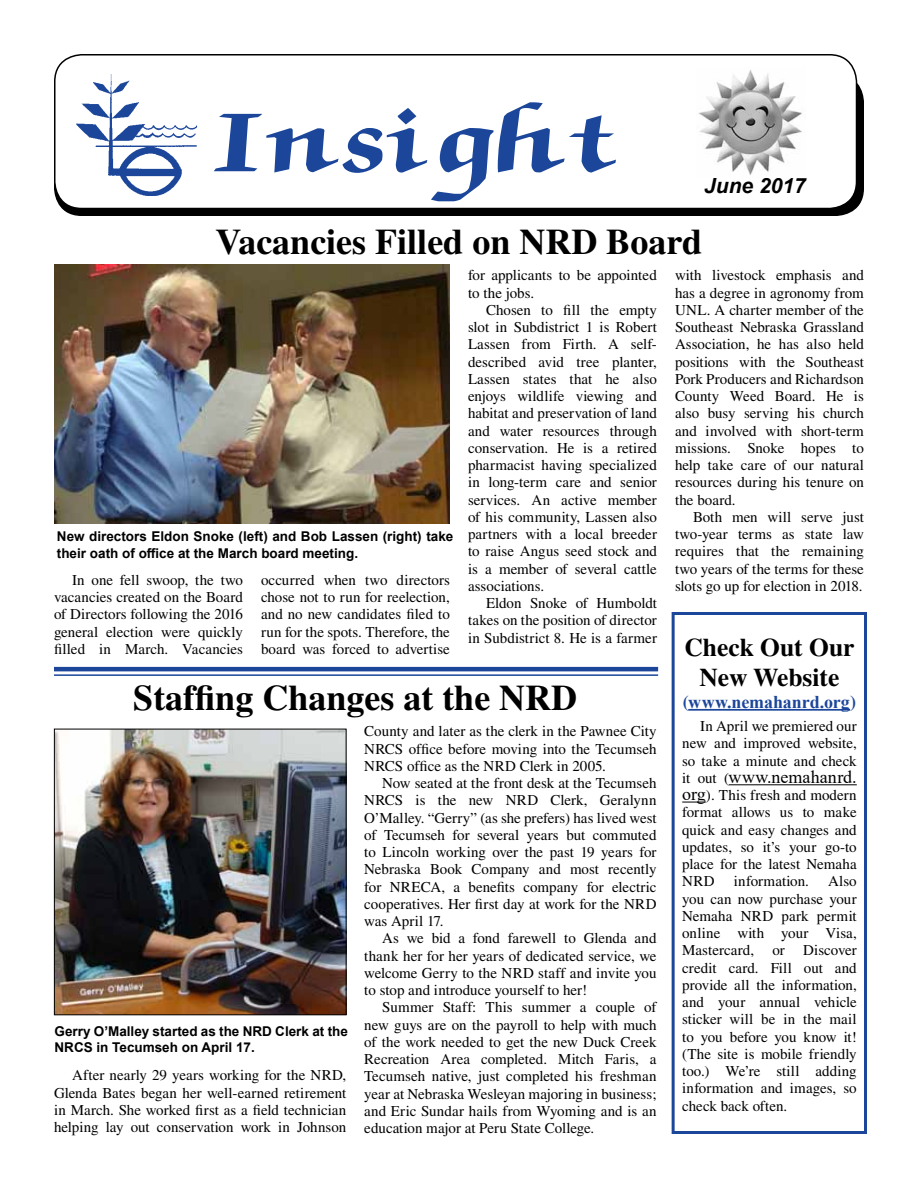
<style>
.page{position:relative;width:918px;height:1188px;background:#fff}
.page>*{position:absolute;margin:0;border:0;box-sizing:border-box;transform-origin:0 0}
.t1{font:700 36px "Times";color:#000}
.t2{font:700 25.5px/30.6px "Times";color:#000;text-align:center}
.t3{font:italic 700 21px "Arial";color:#000}
.t4{font:18px "Times New Roman";letter-spacing:.005em;color:#000}
.t5{font:700 18px "Times New Roman";letter-spacing:-.005em;color:#1b469a}
.t6{font:15px/17.2px "Times";color:#000;text-align:justify}
.t7{font:700 13.5px/16.2px "Arial";color:#000}
.s1{font-family:"Times"}
.s2{font-family:"Times";font-size:15px}
.s3{font-family:"Times New Roman";font-size:18px}
</style>
<div class="page">
<div style="left:55px;top:75px;width:808px;height:140px;background:#000;border-radius:27px"></div>
<div style="left:54px;top:74px;width:810px;height:142px;border:2px solid #000;border-radius:27px"></div>
<div style="left:55px;top:55px;width:801px;height:153px;background:#fff;border-radius:27px"></div>
<div style="left:54px;top:54px;width:803px;height:155px;border:2px solid #000;border-radius:27px"></div>
<img style="left:77px;top:74px;width:121px;height:122px">
<svg style="left:214px;top:102px;width:402px;height:99px"></svg>
<div style="left:672px;top:612px;width:195px;height:522px;border:3px solid #1b469a"></div>
<hr style="left:688px;top:709px;width:162px;height:2px;background:#1b469a">
<hr style="left:729px;top:784px;width:128px;height:1px;background:#000">
<svg style="left:682px;top:802px;width:24px;height:1px"></svg>
<img style="left:56px;top:731px;width:288px;height:282px">
<div style="left:54px;top:729px;width:292px;height:286px;border:1px solid #000"></div>
<img style="left:55px;top:265px;width:395px;height:259px">
<hr style="left:54px;top:667px;width:604px;height:4px;background:#1b469a">
<hr style="left:54px;top:674px;width:604px;height:2px;background:#1b469a">
<img style="left:698px;top:70px;width:104px;height:105px">
<h3 class="t3" style="left:704px;top:171px;width:103px">June 2017</h3>
<h1 class="t1" style="left:216px;top:220px;width:488px">Vacancies Filled on NRD Board</h1>
<p class="t7" style="left:57px;top:529px;width:398px">New directors Eldon Snoke (left) and Bob Lassen (right) take their oath of office at the March board meeting.</p>
<p class="t6" style="left:54px;top:571px;width:191px;text-indent:18px">In one fell swoop, the two vacancies created on the Board of Directors following the 2016 general election were quickly filled in March. Vacancies</p>
<p class="t6" style="left:261px;top:571px;width:191px">occurred when two directors chose not to run for reelection, and no new candidates filed to run for the spots. Therefore, the board was forced to advertise</p>
<p class="t6" style="left:468px;top:267px;width:190px">for applicants to be appointed to the jobs.</p>
<p class="t6" style="left:468px;top:301px;width:191px;text-indent:18px">Chosen to fill the empty slot in Subdistrict 1 is Robert Lassen from Firth. A self&shy;described avid tree planter, Lassen states that he also enjoys wildlife viewing and habitat and preservation of land and water resources through conservation. He is a retired pharmacist having specialized in long-term care and senior services. An active member of his community, Lassen also partners with a local breeder to raise Angus seed stock and is a member of several cattle associations.</p>
<p class="t6" style="left:468px;top:594px;width:191px;text-indent:18px">Eldon Snoke of Humboldt takes on the position of director in Subdistrict 8. He is a farmer</p>
<h1 class="t1" style="left:133px;top:676px;width:445px">Staffing Changes at the NRD</h1>
<p class="t7" style="left:55px;top:1023px;width:295px">Gerry O’Malley started as the NRD Clerk at the<br>NRCS in Tecumseh on April 17.</p>
<p class="t6" style="left:54px;top:1067px;width:294px;text-indent:18px">After nearly 29 years working for the NRD, Glenda Bates began her well-earned retirement in March. She worked first as a field technician helping lay out conservation work in Johnson</p>
<p class="t6" style="left:364px;top:723px;width:294px">County and later as the clerk in the Pawnee City NRCS office before moving into the Tecumseh NRCS office as the NRD Clerk in 2005.</p>
<p class="t6" style="left:364px;top:774px;width:294px;text-indent:18px">Now seated at the front desk at the Tecumseh NRCS is the new NRD Clerk, Geralynn O’Malley. “Gerry” (as she prefers) has lived west of Tecumseh for several years but commuted to Lincoln working over the past 19 years for Nebraska Book Company and most recently for NRECA, a benefits company for electric cooperatives. Her first day at work for the NRD was April 17.</p>
<p class="t6" style="left:364px;top:930px;width:294px;text-indent:18px">As we bid a fond farewell to Glenda and thank her for her years of dedicated service, we welcome Gerry to the NRD staff and invite you to stop and introduce yourself to her!</p>
<p class="t6" style="left:364px;top:999px;width:294px;text-indent:18px">Summer Staff: This summer a couple of new guys are on the payroll to help with much of the work needed to get the new Duck Creek Recreation Area completed. Mitch Faris, a Tecumseh native, just completed his freshman year at Nebraska Wesleyan majoring in business; and Eric Sundar hails from Wyoming and is an education major at Peru State College.</p>
<p class="t6" style="left:675px;top:267px;width:191px">with livestock emphasis and has a degree in agronomy from UNL. A charter member of the Southeast Nebraska Grassland Association, he has also held positions with the Southeast Pork Producers and Richardson County Weed Board. He is also busy serving his church and involved with short-term missions. Snoke hopes to help take care of our natural resources during his tenure on the board.</p>
<p class="t6" style="left:675px;top:508px;width:190px;text-indent:18px">Both men will serve just two-year terms as state law requires that the remaining two years of the terms for these slots go up for election in 2018.</p>
<h2 class="t2" style="left:684px;top:631px;width:172px">Check Out Our<br>New Website</h2>
<p class="t5" style="left:683px;top:689px;width:175px"><span class="s1">(</span>www.nemahanrd.org<span class="s1">)</span></p>
<p class="t6" style="left:682px;top:717px;width:176px;text-indent:18px">In April we premiered our new and improved website, so take a minute and check</p>
<p class="t4" style="left:682px;top:764px;width:176px"><span class="s2">it out (</span>www.nemahanrd.</p>
<p class="t6" style="left:682px;top:786px;width:176px"><span class="s3">org</span>). This fresh and modern format allows us to make quick and easy changes and updates, so it’s your go-to place for the latest Nemaha NRD</p>
<p class="t6" style="left:682px;top:873px;width:176px;text-indent:146px">Also you can now purchase your Nemaha NRD park permit online with your Visa, Mastercard, or Discover credit card. Fill out and provide all the information, and your annual vehicle sticker will be in the mail to you before you know it! (The site is mobile friendly too.) We’re still adding information and images, so check back often.</p>
<p class="t6" style="left:734px;top:873px;width:77px">information.</p>
</div>
